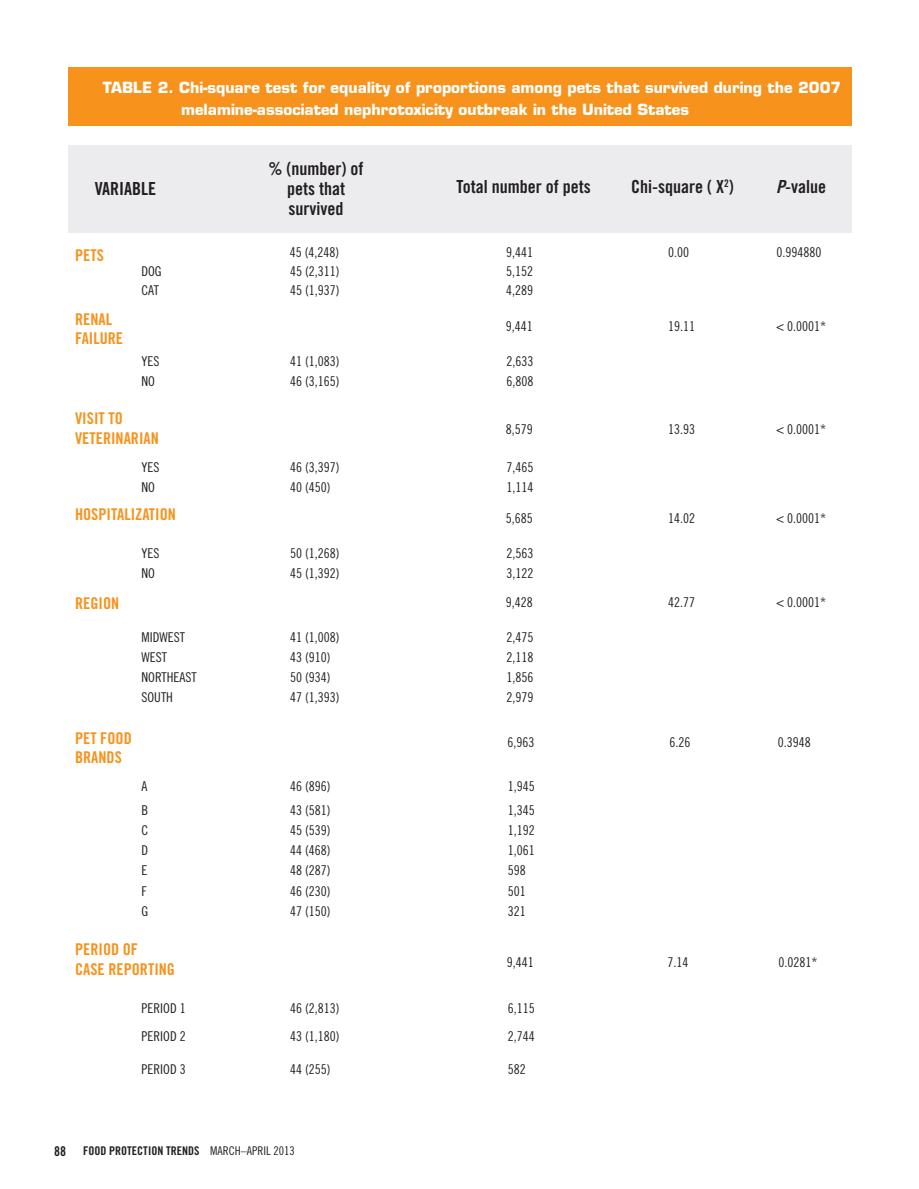
<style>
.page{position:relative;width:919px;height:1189px;background:#fff}
.page>*{position:absolute;margin:0;border:0;box-sizing:border-box;transform-origin:0 0}
.t1{font:18px/20px "Trade Gothic Bold Cond Twenty";color:#231f20;text-align:center}
.t2{font:16.2px/19.4px "Trade Gothic Bold Cond Twenty";color:#f7931d}
.t3{font:700 15px/22.5px "Eurostile";color:#fff}
.t4{font:13.5px "Trade Gothic Cond Eighteen";color:#231f20}
.t5{font:13.5px "Trade Gothic Bold Cond Twenty";color:#231f20}
.t6{font:12px "Trade Gothic Bold Cond Twenty";color:#231f20}
.s1{font-family:"Trade Gothic Bold Cond Twenty Obl"}
.s2{font-family:"Trade Gothic Cond Eighteen"}
</style>
<div class="page">
<div style="left:68px;top:145px;width:783px;height:88px;background:#ececee"></div>
<div style="left:68px;top:68px;width:783px;height:58px;background:#f7931d"></div>
<p class="t3" style="left:181px;top:76px;width:661px;text-indent:-78px">TABLE 2. Chi-square test for equality of proportions among pets that survived during the 2007 melamine-associated nephrotoxicity outbreak in the United States</p>
<h1 class="t1" style="left:268px;top:159px;width:96px">% (number) of pets that survived</h1>
<h1 class="t1" style="left:95px;top:178px;width:63px">VARIABLE</h1>
<h1 class="t1" style="left:456px;top:176px;width:136px">Total number of pets</h1>
<h1 class="t1" style="left:631px;top:177px;width:104px">Chi-square ( X<sup>2</sup>)</h1>
<h1 class="t1" style="left:775px;top:176px;width:51px"><span class="s1">P</span>-value</h1>
<p class="t2" style="left:75px;top:245px;width:30px">PETS</p>
<p class="t2" style="left:75px;top:309px;width:49px">RENAL<br>FAILURE</p>
<p class="t4" style="left:290px;top:244px;width:51px">45 (4,248)</p>
<p class="t4" style="left:506px;top:244px;width:28px">9,441</p>
<p class="t4" style="left:668px;top:244px;width:22px">0.00</p>
<p class="t4" style="left:776px;top:244px;width:46px">0.994880</p>
<p class="t4" style="left:141px;top:263px;width:22px">DOG</p>
<p class="t4" style="left:290px;top:263px;width:51px">45 (2,311)</p>
<p class="t4" style="left:506px;top:263px;width:28px">5,152</p>
<p class="t4" style="left:141px;top:282px;width:19px">CAT</p>
<p class="t4" style="left:290px;top:282px;width:51px">45 (1,937)</p>
<p class="t4" style="left:506px;top:282px;width:28px">4,289</p>
<p class="t4" style="left:505px;top:318px;width:28px">9,441</p>
<p class="t4" style="left:667px;top:318px;width:28px">19.11</p>
<p class="t4" style="left:775px;top:318px;width:52px">&lt; 0.0001*</p>
<p class="t4" style="left:141px;top:353px;width:25px">YES</p>
<p class="t4" style="left:290px;top:353px;width:51px">41 (1,083)</p>
<p class="t4" style="left:506px;top:353px;width:28px">2,633</p>
<p class="t4" style="left:141px;top:373px;width:30px">NO</p>
<p class="t4" style="left:290px;top:373px;width:51px">46 (3,165)</p>
<p class="t4" style="left:506px;top:373px;width:28px">6,808</p>
<p class="t2" style="left:75px;top:408px;width:85px">VISIT TO<br>VETERINARIAN</p>
<p class="t4" style="left:505px;top:421px;width:28px">8,579</p>
<p class="t4" style="left:667px;top:421px;width:28px">13.93</p>
<p class="t4" style="left:775px;top:421px;width:52px">&lt; 0.0001*</p>
<p class="t4" style="left:141px;top:459px;width:25px">YES</p>
<p class="t4" style="left:290px;top:459px;width:51px">46 (3,397)</p>
<p class="t4" style="left:506px;top:459px;width:28px">7,465</p>
<p class="t4" style="left:141px;top:479px;width:30px">NO</p>
<p class="t4" style="left:290px;top:479px;width:42px">40 (450)</p>
<p class="t4" style="left:506px;top:479px;width:28px">1,114</p>
<p class="t2" style="left:75px;top:504px;width:102px">HOSPITALIZATION</p>
<p class="t4" style="left:505px;top:510px;width:28px">5,685</p>
<p class="t4" style="left:667px;top:510px;width:28px">14.02</p>
<p class="t4" style="left:775px;top:510px;width:52px">&lt; 0.0001*</p>
<p class="t2" style="left:75px;top:593px;width:46px">REGION</p>
<p class="t2" style="left:75px;top:728px;width:58px">PET FOOD<br>BRANDS</p>
<p class="t4" style="left:141px;top:545px;width:25px">YES</p>
<p class="t4" style="left:290px;top:545px;width:51px">50 (1,268)</p>
<p class="t4" style="left:506px;top:545px;width:28px">2,563</p>
<p class="t4" style="left:141px;top:565px;width:30px">NO</p>
<p class="t4" style="left:290px;top:565px;width:51px">45 (1,392)</p>
<p class="t4" style="left:506px;top:565px;width:28px">3,122</p>
<p class="t4" style="left:505px;top:594px;width:28px">9,428</p>
<p class="t4" style="left:667px;top:594px;width:28px">42.77</p>
<p class="t4" style="left:775px;top:594px;width:52px">&lt; 0.0001*</p>
<p class="t4" style="left:141px;top:629px;width:33px">MIDWEST</p>
<p class="t4" style="left:290px;top:629px;width:51px">41 (1,008)</p>
<p class="t4" style="left:506px;top:629px;width:28px">2,475</p>
<p class="t4" style="left:141px;top:649px;width:27px">WEST</p>
<p class="t4" style="left:290px;top:649px;width:42px">43 (910)</p>
<p class="t4" style="left:506px;top:649px;width:28px">2,118</p>
<p class="t4" style="left:141px;top:669px;width:14px">NORTHEAST</p>
<p class="t4" style="left:290px;top:669px;width:42px">50 (934)</p>
<p class="t4" style="left:506px;top:669px;width:28px">1,856</p>
<p class="t4" style="left:141px;top:689px;width:13px">SOUTH</p>
<p class="t4" style="left:290px;top:689px;width:51px">47 (1,393)</p>
<p class="t4" style="left:506px;top:689px;width:28px">2,979</p>
<p class="t4" style="left:507px;top:734px;width:28px">6,963</p>
<p class="t4" style="left:669px;top:734px;width:22px">6.26</p>
<p class="t4" style="left:777px;top:734px;width:34px">0.3948</p>
<p class="t4" style="left:141px;top:777px;width:7px">A</p>
<p class="t4" style="left:290px;top:777px;width:42px">46 (896)</p>
<p class="t4" style="left:507px;top:777px;width:28px">1,945</p>
<p class="t4" style="left:141px;top:801px;width:8px">B</p>
<p class="t4" style="left:290px;top:801px;width:42px">43 (581)</p>
<p class="t4" style="left:507px;top:801px;width:28px">1,345</p>
<p class="t4" style="left:141px;top:821px;width:8px">C</p>
<p class="t4" style="left:290px;top:821px;width:42px">45 (539)</p>
<p class="t4" style="left:507px;top:821px;width:28px">1,192</p>
<p class="t4" style="left:141px;top:842px;width:8px">D</p>
<p class="t4" style="left:290px;top:842px;width:42px">44 (468)</p>
<p class="t4" style="left:507px;top:842px;width:28px">1,061</p>
<p class="t4" style="left:141px;top:862px;width:7px">E</p>
<p class="t4" style="left:290px;top:862px;width:42px">48 (287)</p>
<p class="t4" style="left:507px;top:862px;width:19px">598</p>
<p class="t4" style="left:141px;top:882px;width:7px">F</p>
<p class="t4" style="left:290px;top:882px;width:42px">46 (230)</p>
<p class="t4" style="left:507px;top:882px;width:19px">501</p>
<p class="t4" style="left:141px;top:902px;width:8px">G</p>
<p class="t4" style="left:290px;top:902px;width:42px">47 (150)</p>
<p class="t4" style="left:507px;top:902px;width:19px">321</p>
<p class="t2" style="left:75px;top:939px;width:101px">PERIOD OF<br>CASE REPORTING</p>
<p class="t4" style="left:506px;top:954px;width:28px">9,441</p>
<p class="t4" style="left:667px;top:954px;width:22px">7.14</p>
<p class="t4" style="left:778px;top:954px;width:40px">0.0281*</p>
<p class="t4" style="left:141px;top:999px;width:13px">PERIOD</p>
<p class="t4" style="left:180px;top:999px;width:7px">1</p>
<p class="t4" style="left:290px;top:999px;width:51px">46 (2,813)</p>
<p class="t4" style="left:507px;top:999px;width:28px">6,115</p>
<p class="t4" style="left:141px;top:1028px;width:13px">PERIOD</p>
<p class="t4" style="left:180px;top:1028px;width:7px">2</p>
<p class="t4" style="left:290px;top:1028px;width:51px">43 (1,180)</p>
<p class="t4" style="left:507px;top:1028px;width:28px">2,744</p>
<p class="t4" style="left:141px;top:1060px;width:13px">PERIOD</p>
<p class="t4" style="left:180px;top:1060px;width:7px">3</p>
<p class="t4" style="left:290px;top:1060px;width:42px">44 (255)</p>
<p class="t4" style="left:507px;top:1060px;width:19px">582</p>
<p class="t5" style="left:54px;top:1142px;width:13px">88</p>
<p class="t6" style="left:83px;top:1142px;width:213px">FOOD PROTECTION TRENDS <span class="s2">MARCH–APRIL 2013</span></p>
</div>
